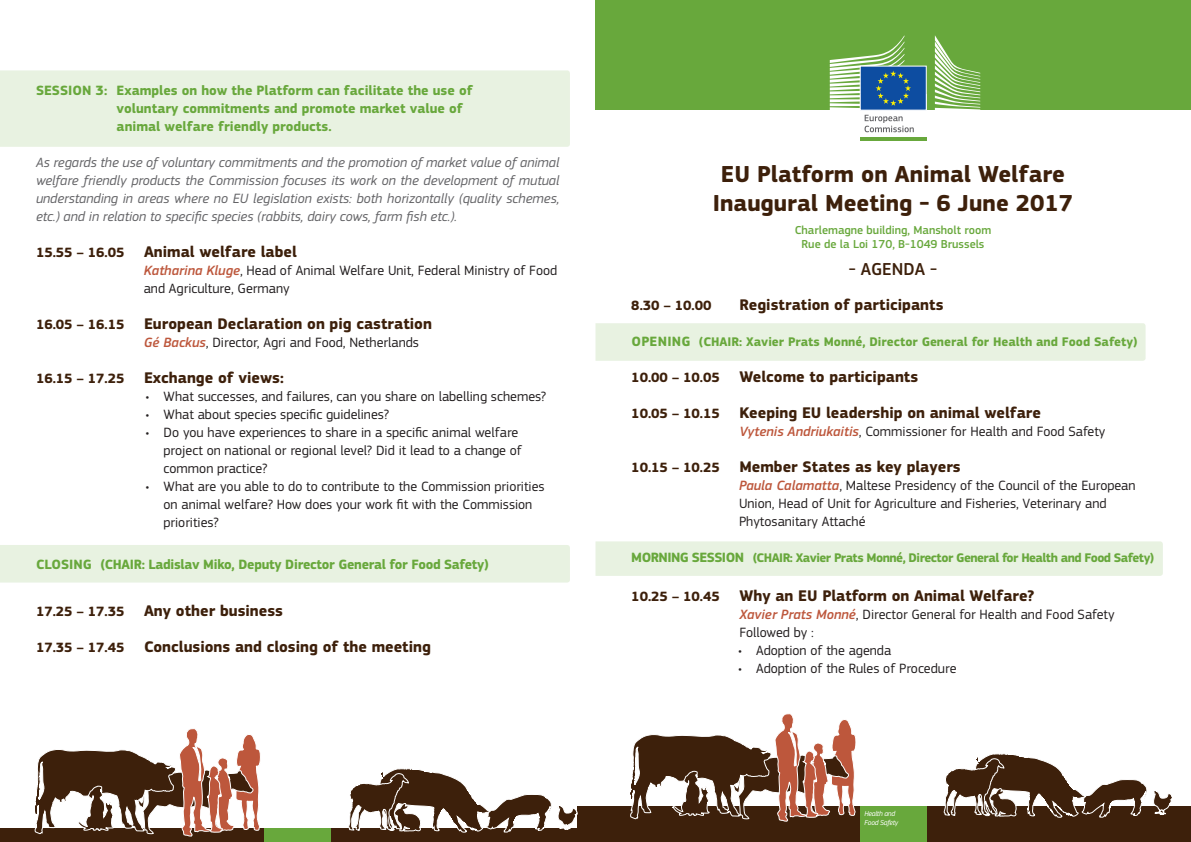
<style>
.page{position:relative;width:1191px;height:842px;background:#fff}
.page>*{position:absolute;margin:0;border:0;box-sizing:border-box;transform-origin:0 0}
.t1{font:700 24px "EC Square Sans Pro";color:#3d200b}
.t2{font:500 18px "EC Square Sans Pro";color:#3d200b}
.t3{font:700 16px "EC Square Sans Pro";color:#3d200b}
.t4{font:14px/18px "EC Square Sans Pro";color:#231f20}
.t5{font:italic 14px/18px "EC Square Sans Pro";color:#636366;text-align:justify}
.t6{font:700 14px/18px "EC Square Sans Pro";color:#68a83c}
.t7{font:700 14px "EC Square Sans Pro";letter-spacing:-.02em;color:#68a83c}
.t8{font:700 14px "EC Square Sans Pro";color:#3d200b}
.t9{font:700 13px "EC Square Sans Pro";letter-spacing:-.04em;color:#68a83c}
.t10{font:700 13px "EC Square Sans Pro";color:#68a83c}
.t11{font:500 12px "EC Square Sans Pro";color:#68a83c}
.t12{font:italic 7.3px/8.8px "EC Square Sans Pro";letter-spacing:-.03em;color:#fff}
.s1{font-size:14px}
.s2{font-weight:500;font-style:italic;color:#bd573c}
</style>
<div class="page">
<div style="left:595px;top:323px;width:550px;height:38px;background:#e8f2e1"></div>
<div style="left:595px;top:541px;width:567px;height:35px;background:#e8f2e1"></div>
<div style="left:0;top:70px;width:570px;height:77px;background:#e8f2e1"></div>
<div style="left:0;top:545px;width:570px;height:38px;background:#e8f2e1"></div>
<div style="left:577px;top:806px;width:614px;height:36px;background:#3d200b"></div>
<svg style="left:944px;top:753px;width:228px;height:65px"></svg>
<div style="left:595px;top:0;width:596px;height:110px;background:#68a83c"></div>
<svg style="left:935px;top:35px;width:45px;height:75px"></svg>
<hr style="left:860px;top:137px;width:66px;height:4px;background:#68a83c">
<div style="left:860px;top:66px;width:66px;height:44px;background:#0d4da1"></div>
<svg style="left:829px;top:35px;width:84px;height:97px"></svg>
<div style="left:860px;top:806px;width:66px;height:36px;background:#68a83c"></div>
<div style="left:0;top:828px;width:613px;height:14px;background:#3d200b"></div>
<svg style="left:558px;top:713px;width:298px;height:117px"></svg>
<svg style="left:348px;top:768px;width:203px;height:65px"></svg>
<svg style="left:34px;top:728px;width:227px;height:109px"></svg>
<div style="left:264px;top:828px;width:67px;height:14px;background:#68a83c"></div>
<p class="t6" style="left:36px;top:82px;width:73px">SESSION 3:</p>
<p class="t6" style="left:117px;top:82px;width:357px">Examples on how the Platform can facilitate the use of voluntary commitments and promote market value of animal welfare friendly products.</p>
<p class="t5" style="left:36px;top:153px;width:525px">As regards the use of voluntary commitments and the promotion of market value of animal welfare friendly products the Commission focuses its work on the development of mutual understanding in areas where no EU legislation exists: both horizontally (quality schemes, etc.) and in relation to specific species (rabbits, dairy cows, farm fish etc.).</p>
<p class="t3" style="left:36px;top:242px;width:262px"><span class="s1">15.55 – 16.05</span> Animal welfare label</p>
<p class="t4" style="left:144px;top:261px;width:415px"><span class="s2">Katharina Kluge</span>, Head of Animal Welfare Unit, Federal Ministry of Food and Agriculture, Germany</p>
<p class="t3" style="left:36px;top:314px;width:397px"><span class="s1">16.05 – 16.15</span> European Declaration on pig castration</p>
<p class="t4" style="left:144px;top:333px;width:277px"><span class="s2">Gé Backus</span>, Director, Agri and Food, Netherlands</p>
<p class="t3" style="left:36px;top:368px;width:249px"><span class="s1">16.15 – 17.25</span> Exchange of views:</p>
<p class="t4" style="left:146px;top:387px;width:402px">• What successes, and failures, can you share on labelling schemes?</p>
<p class="t4" style="left:146px;top:405px;width:245px">• What about species specific guidelines?</p>
<p class="t4" style="left:164px;top:423px;width:360px;text-indent:-18px">• Do you have experiences to share in a specific animal welfare project on national or regional level? Did it lead to a change of common practice?</p>
<p class="t4" style="left:164px;top:477px;width:382px;text-indent:-18px">• What are you able to do to contribute to the Commission priorities on animal welfare? How does your work fit with the Commission priorities?</p>
<p class="t6" style="left:36px;top:555px;width:57px">CLOSING</p>
<p class="t3" style="left:36px;top:601px;width:248px"><span class="s1">17.25 – 17.35</span> Any other business</p>
<p class="t3" style="left:36px;top:637px;width:396px"><span class="s1">17.35 – 17.45</span> Conclusions and closing of the meeting</p>
<p class="t7" style="left:100px;top:556px;width:390px">(CHAIR: Ladislav Miko, Deputy Director General for Food Safety)</p>
<p class="t1" style="left:721px;top:159px;width:345px">EU Platform on Animal Welfare</p>
<p class="t1" style="left:713px;top:188px;width:362px">Inaugural Meeting - 6 June 2017</p>
<p class="t11" style="left:795px;top:223px;width:198px">Charlemagne building, Mansholt room</p>
<p class="t11" style="left:801px;top:237px;width:184px">Rue de la Loi 170, B-1049 Brussels</p>
<p class="t2" style="left:848px;top:259px;width:90px">- AGENDA -</p>
<p class="t8" style="left:631px;top:297px;width:82px">8.30 – 10.00</p>
<p class="t3" style="left:739px;top:295px;width:206px">Registration of participants</p>
<p class="t10" style="left:631px;top:334px;width:507px"><span class="s1">OPENING</span> (CHAIR: Xavier Prats Monné, Director General for Health and Food Safety)</p>
<p class="t3" style="left:631px;top:367px;width:288px"><span class="s1">10.00 – 10.05</span> Welcome to participants</p>
<p class="t3" style="left:631px;top:403px;width:411px"><span class="s1">10.05 – 10.15</span> Keeping EU leadership on animal welfare</p>
<p class="t4" style="left:739px;top:423px;width:367px"><span class="s2">Vytenis Andriukaitis</span>, Commissioner for Health and Food Safety</p>
<p class="t3" style="left:631px;top:457px;width:331px"><span class="s1">10.15 – 10.25</span> Member States as key players</p>
<p class="t4" style="left:739px;top:477px;width:398px"><span class="s2">Paula Calamatta</span>, Maltese Presidency of the Council of the European<br>Union, Head of Unit for Agriculture and Fisheries, Veterinary and<br>Phytosanitary Attaché</p>
<p class="t9" style="left:631px;top:550px;width:524px"><span class="s1">MORNING SESSION</span> (CHAIR: Xavier Prats Monné, Director General for Health and Food Safety)</p>
<p class="t3" style="left:631px;top:586px;width:405px"><span class="s1">10.25 – 10.45</span> Why an EU Platform on Animal Welfare?</p>
<p class="t4" style="left:739px;top:606px;width:377px"><span class="s2">Xavier Prats Monné</span>, Director General for Health and Food Safety<br>Followed by :</p>
<p class="t4" style="left:738px;top:642px;width:155px">• Adoption of the agenda</p>
<p class="t4" style="left:738px;top:660px;width:220px">• Adoption of the Rules of Procedure</p>
<p class="t12" style="left:864px;top:809px;width:35px">Health and<br>Food Safety</p>
</div>
